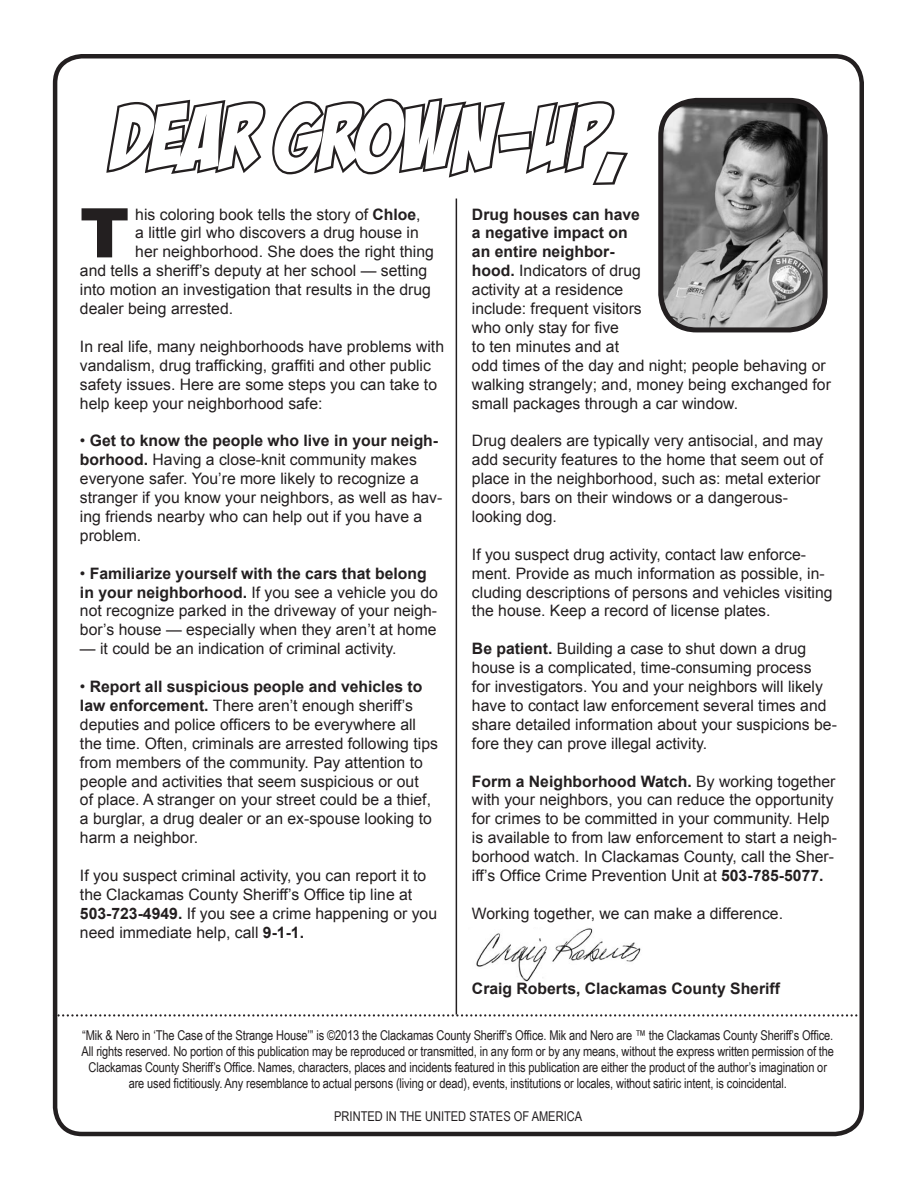
<style>
.page{position:relative;width:918px;height:1188px;background:#fff}
.page>*{position:absolute;margin:0;border:0;box-sizing:border-box;transform-origin:0 0}
.t1{font:90.15px "Bada Boom BB";letter-spacing:.01em;color:#fff}
.t2{font:900 68.55px "Arial";color:#231f20}
.t3{font:15.75px/18.9px "Arial";color:#231f20}
.t4{font:700 15.75px "Arial";color:#231f20}
.t5{font:13.5px/16.2px "Arial Narrow";letter-spacing:-.01em;color:#231f20;text-align:center}
.s1{font-weight:700}
</style>
<div class="page">
<img style="left:476px;top:928px;width:165px;height:54px">
<div style="left:53px;top:54px;width:811px;height:1082px;border:4px solid #231f20;border-radius:27px"></div>
<svg style="left:54px;top:1014px;width:809px;height:3px"></svg>
<img style="left:661px;top:100px;width:164px;height:230px">
<div style="left:658px;top:98px;width:170px;height:234px;border:5px solid #231f20;border-radius:36px"></div>
<hr style="left:456px;top:199px;width:1px;height:816px;background:#231f20">
<svg style="left:106px;top:98px;width:522px;height:125px"></svg>
<p class="t1" style="left:113px;top:90px;width:515px">DEAR GROWN-UP,</p>
<p class="t2" style="left:80px;top:183px;width:51px">T</p>
<p class="t3" style="left:135px;top:205px;width:287px">his coloring book tells the story of <span class="s1">Chloe</span>,</p>
<p class="t3" style="left:135px;top:224px;width:285px">a little girl who discovers a drug house in</p>
<p class="t3" style="left:135px;top:243px;width:300px">her neighborhood. She does the right thing</p>
<p class="t3" style="left:80px;top:261px;width:349px">and tells a sheriff’s deputy at her school — setting</p>
<p class="t3" style="left:80px;top:280px;width:353px">into motion an investigation that results in the drug</p>
<p class="t3" style="left:80px;top:299px;width:155px">dealer being arrested.</p>
<p class="t3" style="left:80px;top:337px;width:366px">In real life, many neighborhoods have problems with vandalism, drug trafficking, graffiti and other public safety issues. Here are some steps you can take to help keep your neighborhood safe:</p>
<p class="t3" style="left:80px;top:432px;width:364px">• <span class="s1">Get to know the people who live in your neigh&shy;borhood.</span> Having a close-knit community makes everyone safer. You’re more likely to recognize a stranger if you know your neighbors, as well as hav&shy;ing friends nearby who can help out if you have a problem.</p>
<p class="t3" style="left:80px;top:564px;width:359px">• <span class="s1">Familiarize yourself with the cars that belong in your neighborhood.</span> If you see a vehicle you do not recognize parked in the driveway of your neigh&shy;bor’s house — especially when they aren’t at home</p>
<p class="t3" style="left:80px;top:639px;width:318px">— it could be an indication of criminal activity.</p>
<p class="t3" style="left:80px;top:677px;width:359px">• <span class="s1">Report all suspicious people and vehicles to law enforcement.</span> There aren’t enough sheriff’s deputies and police officers to be everywhere all the time. Often, criminals are arrested following tips from members of the community. Pay attention to people and activities that seem suspicious or out<br>of place. A stranger on your street could be a thief, a burglar, a drug dealer or an ex-spouse looking to harm a neighbor.</p>
<p class="t3" style="left:80px;top:866px;width:359px">If you suspect criminal activity, you can report it to the Clackamas County Sheriff’s Office tip line at <span class="s1">503-723-4949.</span> If you see a crime happening or you need immediate help, call <span class="s1">9-1-1.</span></p>
<p class="t3" style="left:472px;top:205px;width:360px"><span class="s1">Drug houses can have<br>a negative impact on<br>an entire neighbor-<br>hood.</span> Indicators of drug<br>activity at a residence<br>include: frequent visitors<br>who only stay for five<br>to ten minutes and at<br>odd times of the day and night; people behaving or walking strangely; and, money being exchanged for small packages through a car window.</p>
<p class="t3" style="left:472px;top:432px;width:353px">Drug dealers are typically very antisocial, and may add security features to the home that seem out of place in the neighborhood, such as: metal exterior doors, bars on their windows or a dangerous&shy;looking dog.</p>
<p class="t3" style="left:472px;top:545px;width:362px">If you suspect drug activity, contact law enforce&shy;ment. Provide as much information as possible, in&shy;cluding descriptions of persons and vehicles visiting the house. Keep a record of license plates.</p>
<p class="t3" style="left:472px;top:639px;width:367px"><span class="s1">Be patient.</span> Building a case to shut down a drug house is a complicated, time-consuming process<br>for investigators. You and your neighbors will likely have to contact law enforcement several times and share detailed information about your suspicions be&shy;fore they can prove illegal activity.</p>
<p class="t3" style="left:472px;top:772px;width:367px"><span class="s1">Form a Neighborhood Watch.</span> By working together with your neighbors, you can reduce the opportunity for crimes to be committed in your community. Help is available to from law enforcement to start a neigh&shy;borhood watch. In Clackamas County, call the Sher&shy;iff’s Office Crime Prevention Unit at <span class="s1">503-785-5077.</span></p>
<p class="t3" style="left:472px;top:904px;width:313px">Working together, we can make a difference.</p>
<p class="t4" style="left:472px;top:979px;width:310px">Craig Roberts, Clackamas County Sheriff</p>
<p class="t5" style="left:82px;top:1026px;width:754px">“Mik &amp; Nero in ‘The Case of the Strange House’” is ©2013 the Clackamas County Sheriff’s Office. Mik and Nero are ™ the Clackamas County Sheriff’s Office.<br>All rights reserved. No portion of this publication may be reproduced or transmitted, in any form or by any means, without the express written permission of the Clackamas County Sheriff’s Office. Names, characters, places and incidents featured in this publication are either the product of the author’s imagination or are used fictitiously. Any resemblance to actual persons (living or dead), events, institutions or locales, without satiric intent, is coincidental.</p>
<p class="t5" style="left:334px;top:1107px;width:249px">PRINTED IN THE UNITED STATES OF AMERICA</p>
</div>
